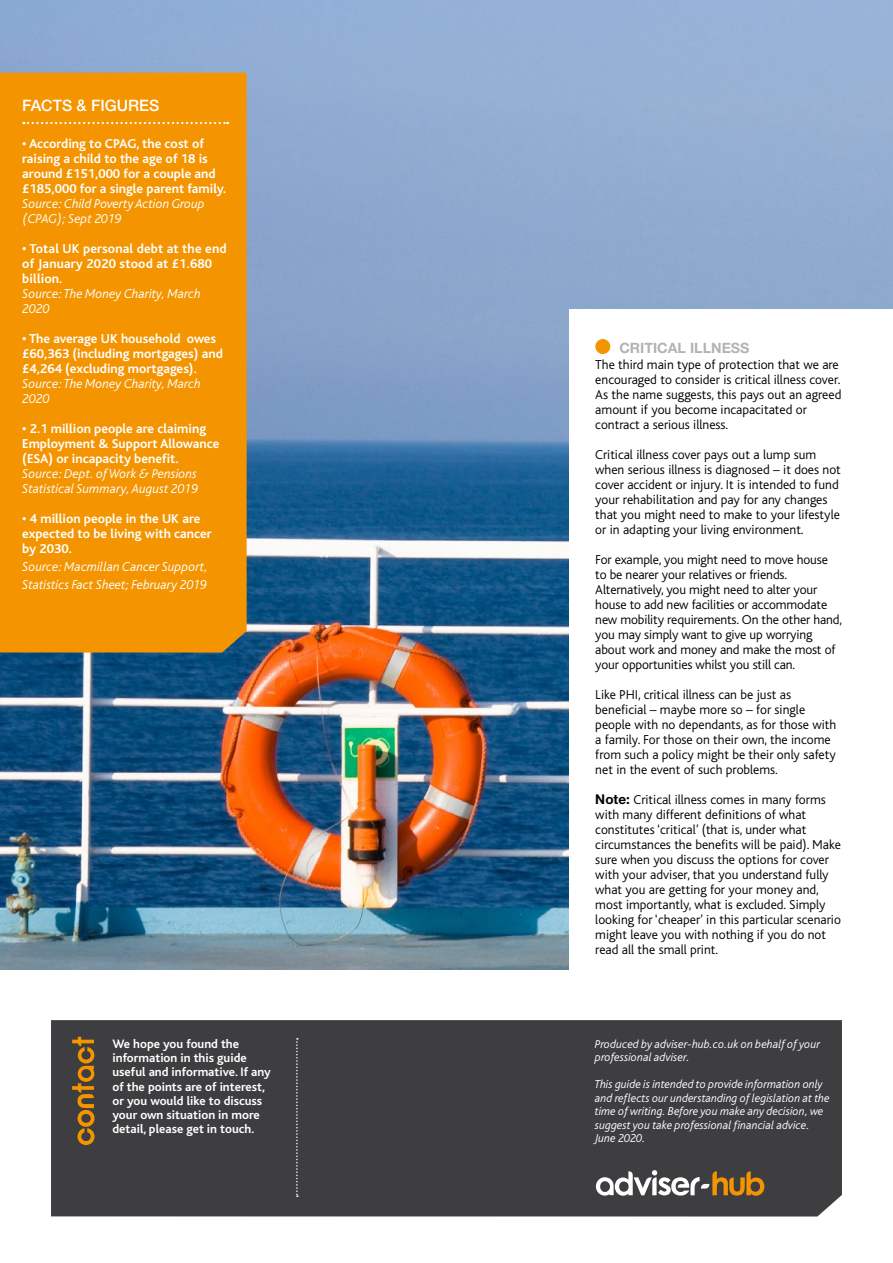
<style>
.page{position:relative;width:893px;height:1263px;background:#fff}
.page>*{position:absolute;margin:0;border:0;box-sizing:border-box;transform-origin:0 0}
.t1{font:500 15.75px "Helvetica Neue";color:#fff}
.t2{font:700 14.25px "Helvetica Neue";color:#b1b3b4}
.t3{font:300 13.5px/15px "Bliss";color:#000}
.t4{font:700 13.5px/15px "Bliss";color:#fff}
.t5{font:italic 300 13.5px/15px "Bliss";color:#fff}
.t6{font:700 12.75px/14.2px "Bliss";color:#fff}
.t7{font:italic 300 12px/13.5px "Bliss";color:#fff}
.s1{font-family:"Helvetica Neue";font-weight:700}
</style>
<div class="page">
<img style="left:0;top:0;width:893px;height:969px">
<div style="left:570px;top:309px;width:323px;height:675px;background:#fff"></div>
<div style="left:51px;top:1020px;width:791px;height:196px;background:#3e3d40"></div>
<div style="left:0;top:73px;width:247px;height:579px;background:#f39400"></div>
<div style="left:595px;top:339px;width:15px;height:15px;background:#f39400;border-radius:50%"></div>
<svg style="left:596px;top:1170px;width:168px;height:26px"></svg>
<svg style="left:72px;top:1037px;width:22px;height:108px;background:#845e26"></svg>
<svg style="left:296px;top:1038px;width:2px;height:159px"></svg>
<svg style="left:23px;top:122px;width:205px;height:2px"></svg>
<p class="t1" style="left:22px;top:96px;width:139px">FACTS &amp; FIGURES</p>
<p class="t4" style="left:22px;top:136px;width:205px">• According to CPAG, the cost of raising a child to the age of 18 is around £151,000 for a couple and £185,000 for a single parent family.</p>
<p class="t5" style="left:22px;top:196px;width:184px">Source: Child Poverty Action Group (CPAG); Sept 2019</p>
<p class="t4" style="left:22px;top:241px;width:206px">• Total UK personal debt at the end of January 2020 stood at £1.680 billion.</p>
<p class="t5" style="left:22px;top:286px;width:180px">Source: The Money Charity, March<br>2020</p>
<p class="t4" style="left:22px;top:331px;width:202px">• The average UK household owes £60,363 (including mortgages) and £4,264 (excluding mortgages).</p>
<p class="t5" style="left:22px;top:376px;width:180px">Source: The Money Charity, March<br>2020</p>
<p class="t4" style="left:22px;top:421px;width:199px">• 2.1 million people are claiming<br>Employment &amp; Support Allowance (ESA) or incapacity benefit.</p>
<p class="t5" style="left:22px;top:466px;width:177px">Source: Dept. of Work &amp; Pensions<br>Statistical Summary, August 2019</p>
<p class="t4" style="left:22px;top:511px;width:191px">• 4 million people in the UK are expected to be living with cancer by 2030.</p>
<p class="t5" style="left:22px;top:557px;width:187px;line-height:18px">Source: Macmillan Cancer Support,<br>Statistics Fact Sheet; February 2019</p>
<p class="t6" style="left:112px;top:1037px;width:160px">We hope you found the information in this guide useful and informative. If any of the points are of interest, or you would like to discuss your own situation in more detail, please get in touch.</p>
<p class="t2" style="left:619px;top:339px;width:132px">CRITICAL ILLNESS</p>
<p class="t3" style="left:595px;top:357px;width:248px">The third main type of protection that we are encouraged to consider is critical illness cover.<br>As the name suggests, this pays out an agreed amount if you become incapacitated or contract a serious illness.</p>
<p class="t3" style="left:595px;top:447px;width:247px">Critical illness cover pays out a lump sum when serious illness is diagnosed – it does not cover accident or injury. It is intended to fund your rehabilitation and pay for any changes that you might need to make to your lifestyle or in adapting your living environment.</p>
<p class="t3" style="left:595px;top:552px;width:248px">For example, you might need to move house to be nearer your relatives or friends.<br>Alternatively, you might need to alter your house to add new facilities or accommodate new mobility requirements. On the other hand, you may simply want to give up worrying about work and money and make the most of your opportunities whilst you still can.</p>
<p class="t3" style="left:595px;top:687px;width:242px">Like PHI, critical illness can be just as beneficial – maybe more so – for single people with no dependants, as for those with a family. For those on their own, the income from such a policy might be their only safety net in the event of such problems.</p>
<p class="t3" style="left:595px;top:792px;width:247px"><span class="s1">Note:</span> Critical illness comes in many forms with many different definitions of what constitutes ‘critical’ (that is, under what circumstances the benefits will be paid). Make sure when you discuss the options for cover with your adviser, that you understand fully what you are getting for your money and, most importantly, what is excluded. Simply looking for ‘cheaper’ in this particular scenario might leave you with nothing if you do not read all the small print.</p>
<p class="t7" style="left:595px;top:1037px;width:227px">Produced by adviser-hub.co.uk on behalf of your professional adviser.</p>
<p class="t7" style="left:595px;top:1078px;width:236px">This guide is intended to provide information only and reflects our understanding of legislation at the time of writing. Before you make any decision, we suggest you take professional financial advice.<br>June 2020.</p>
</div>
